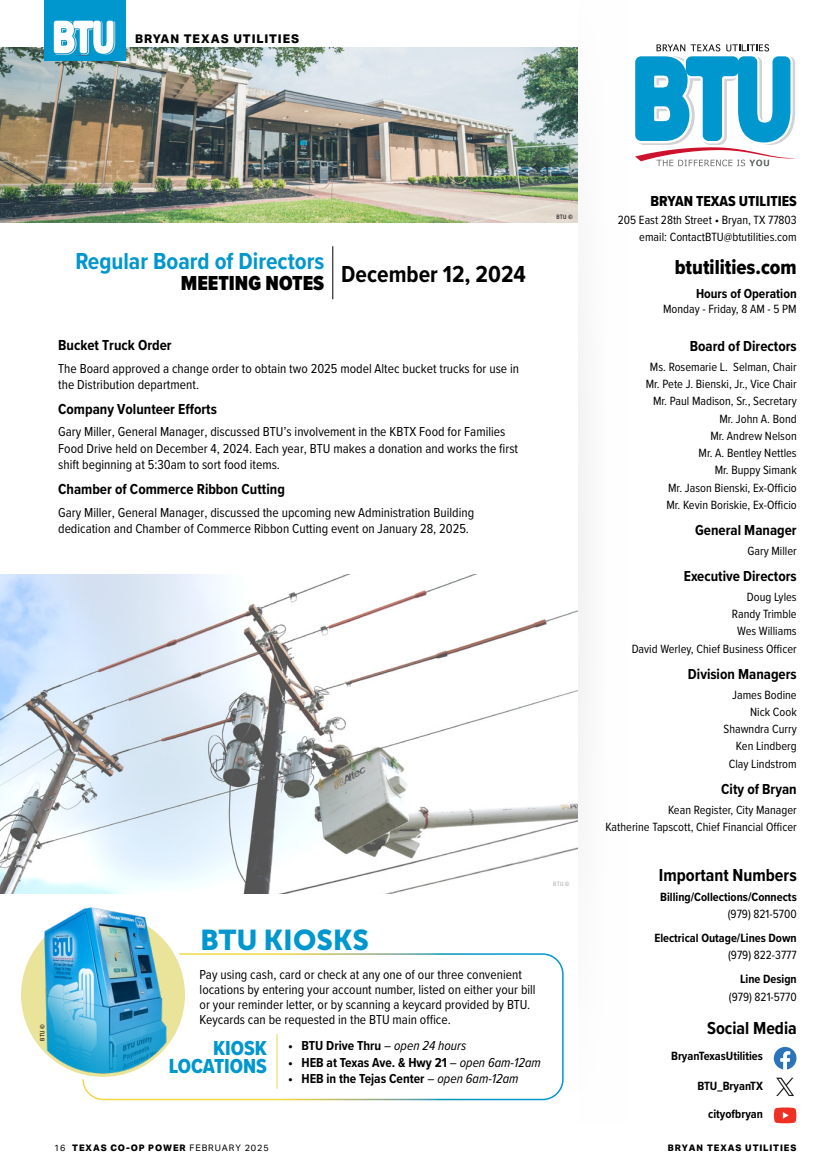
<style>
.page{position:relative;width:837px;height:1175px;background:#fff}
.page>*{position:absolute;margin:0;border:0;box-sizing:border-box;transform-origin:0 0}
.t1{font:28.5px "Museo Sans 900";color:#0097ce}
.t2{font:700 24px "Proxima Nova Cond";color:#000}
.t3{font:700 24px "Proxima Nova Cond";color:#0097ce}
.t4{font:21px "Proxima Nova Cond Extrabld";color:#000}
.t5{font:21px/18px "Proxima Nova Cond Extrabld";color:#0097ce;text-align:right}
.t6{font:700 18px "Proxima Nova Cond";color:#000}
.t7{font:700 15px "Proxima Nova Cond";color:#000}
.t8{font:15px "Proxima Nova Cond Extrabld";color:#000}
.t9{font:13.5px/16.2px "Proxima Nova Cond";color:#000}
.t10{font:700 13.5px "Proxima Nova Cond";color:#000}
.t11{font:12.3px/17.2px "Proxima Nova Cond";color:#000;text-align:right}
.t12{font:700 12.3px "Proxima Nova Cond";color:#000}
.t13{font:800 12px "Aktiv Grotesk";letter-spacing:.075em;color:#000}
.t14{font:800 9px "Aktiv Grotesk";letter-spacing:.1em;color:#000}
.t15{font:6px "Roboto Condensed";letter-spacing:.03em;color:#000}
.t16{font:6px "Roboto Condensed";color:#a7a9ac}
.s1{font-weight:400;font-style:italic}
.s2{font-weight:400}
</style>
<div class="page">
<img style="left:0;top:47px;width:577px;height:175px">
<svg style="left:635px;top:44px;width:160px;height:122px"></svg>
<div style="left:44px;top:0;width:81px;height:60px;background:#0097ce"></div>
<svg style="left:54px;top:21px;width:61px;height:34px"></svg>
<hr style="left:332px;top:246px;width:1px;height:53px;background:#000">
<div style="left:82px;top:953px;width:482px;height:147px;border:2px solid #fff;border-radius:20px"></div>
<svg style="left:19px;top:910px;width:168px;height:169px;background:#ece6a7"></svg>
<div style="left:16px;top:908px;width:174px;height:173px;border:5px solid #fff;border-radius:50%"></div>
<img style="left:38px;top:893px;width:136px;height:185px">
<hr style="left:276px;top:1034px;width:2px;height:54px;background:#eae39a">
<svg style="left:774px;top:1046px;width:22px;height:23px"></svg>
<svg style="left:774px;top:1107px;width:22px;height:16px"></svg>
<svg style="left:776px;top:1077px;width:18px;height:19px"></svg>
<img style="left:0;top:574px;width:577px;height:319px">
<p class="t13" style="left:135px;top:32px;width:165px">BRYAN TEXAS UTILITIES</p>
<p class="t15" style="left:38px;top:1040px;width:18px;rotate:-90deg">BTU ©</p>
<h2 class="t3" style="left:75px;top:244px;width:250px">Regular Board of Directors</h2>
<h2 class="t2" style="left:181px;top:256px;width:346px"><sub>MEETING</sub> <sub>NOTES</sub> December 12, 2024</h2>
<p class="t7" style="left:58px;top:333px;width:115px">Bucket Truck Order</p>
<p class="t9" style="left:58px;top:359px;width:462px">The Board approved a change order to obtain two 2025 model Altec bucket trucks for use in the Distribution department.</p>
<p class="t7" style="left:58px;top:397px;width:160px">Company Volunteer Efforts</p>
<p class="t9" style="left:58px;top:423px;width:461px">Gary Miller, General Manager, discussed BTU’s involvement in the KBTX Food for Families<br>Food Drive held on December 4, 2024. Each year, BTU makes a donation and works the first shift beginning at 5:30am to sort food items.</p>
<p class="t7" style="left:58px;top:477px;width:228px">Chamber of Commerce Ribbon Cutting</p>
<p class="t9" style="left:58px;top:503px;width:417px">Gary Miller, General Manager, discussed the upcoming new Administration Building dedication and Chamber of Commerce Ribbon Cutting event on January 28, 2025.</p>
<p class="t15" style="left:557px;top:213px;width:18px">BTU ©</p>
<p class="t16" style="left:553px;top:879px;width:18px">BTU ©</p>
<h1 class="t1" style="left:200px;top:924px;width:171px">BTU KIOSKS</h1>
<p class="t9" style="left:200px;top:966px;width:338px;line-height:15px">Pay using cash, card or check at any one of our three convenient locations by entering your account number, listed on either your bill or your reminder letter, or by scanning a keycard provided by BTU.<br>Keycards can be requested in the BTU main office.</p>
<h3 class="t5" style="left:169px;top:1039px;width:100px">KIOSK<br>LOCATIONS</h3>
<p class="t10" style="left:288px;top:1035px;width:180px">• BTU Drive Thru <span class="s1">– open 24 hours</span></p>
<p class="t10" style="left:288px;top:1052px;width:254px">• HEB at Texas Ave. &amp; Hwy 21 <span class="s1">– open 6am-12am</span></p>
<p class="t10" style="left:288px;top:1068px;width:232px">• HEB in the Tejas Center <span class="s1">– open 6am-12am</span></p>
<p class="t8" style="left:651px;top:190px;width:148px">BRYAN TEXAS UTILITIES</p>
<p class="t11" style="left:618px;top:210px;width:180px">205 East 28th Street • Bryan, TX 77803 email: ContactBTU@btutilities.com</p>
<h3 class="t4" style="left:675px;top:251px;width:124px">btutilities.com</h3>
<p class="t10" style="left:696px;top:283px;width:102px">Hours of Operation</p>
<p class="t11" style="left:663px;top:299px;width:135px">Monday - Friday, 8 AM - 5 PM</p>
<p class="t7" style="left:690px;top:335px;width:108px">Board of Directors</p>
<p class="t11" style="left:646px;top:357px;width:152px">Ms. Rosemarie L. Selman, Chair<br>Mr. Pete J. Bienski, Jr., Vice Chair<br>Mr. Paul Madison, Sr., Secretary<br>Mr. John A. Bond<br>Mr. Andrew Nelson<br>Mr. A. Bentley Nettles<br>Mr. Buppy Simank<br>Mr. Jason Bienski, Ex-Officio<br>Mr. Kevin Boriskie, Ex-Officio</p>
<p class="t7" style="left:695px;top:519px;width:103px">General Manager</p>
<p class="t11" style="left:748px;top:541px;width:51px">Gary Miller</p>
<p class="t7" style="left:684px;top:565px;width:114px">Executive Directors</p>
<p class="t11" style="left:632px;top:587px;width:167px">Doug Lyles<br>Randy Trimble<br>Wes Williams<br>David Werley, Chief Business Officer</p>
<p class="t7" style="left:688px;top:663px;width:110px">Division Managers</p>
<p class="t11" style="left:724px;top:685px;width:75px">James Bodine<br>Nick Cook<br>Shawndra Curry<br>Ken Lindberg<br>Clay Lindstrom</p>
<p class="t7" style="left:721px;top:778px;width:77px">City of Bryan</p>
<p class="t11" style="left:605px;top:800px;width:193px">Kean Register, City Manager<br>Katherine Tapscott, Chief Financial Officer</p>
<h3 class="t6" style="left:659px;top:862px;width:139px">Important Numbers</h3>
<p class="t12" style="left:660px;top:887px;width:138px">Billing/Collections/Connects</p>
<p class="t11" style="left:728px;top:904px;width:70px">(979) 821-5700</p>
<p class="t12" style="left:654px;top:929px;width:144px">Electrical Outage/Lines Down</p>
<p class="t11" style="left:728px;top:946px;width:70px">(979) 822-3777</p>
<p class="t12" style="left:740px;top:970px;width:58px">Line Design</p>
<p class="t11" style="left:729px;top:987px;width:69px">(979) 821-5770</p>
<h3 class="t6" style="left:707px;top:1014px;width:91px">Social Media</h3>
<p class="t12" style="left:671px;top:1047px;width:93px">BryanTexasUtilities</p>
<p class="t12" style="left:697px;top:1077px;width:67px">BTU_BryanTX</p>
<p class="t12" style="left:708px;top:1104px;width:56px">cityofbryan</p>
<p class="t14" style="left:54px;top:1143px;width:216px"><span class="s2">16</span> TEXAS CO-OP POWER <span class="s2">FEBRUARY 2025</span></p>
<p class="t14" style="left:668px;top:1143px;width:130px">BRYAN TEXAS UTILITIES</p>
</div>
